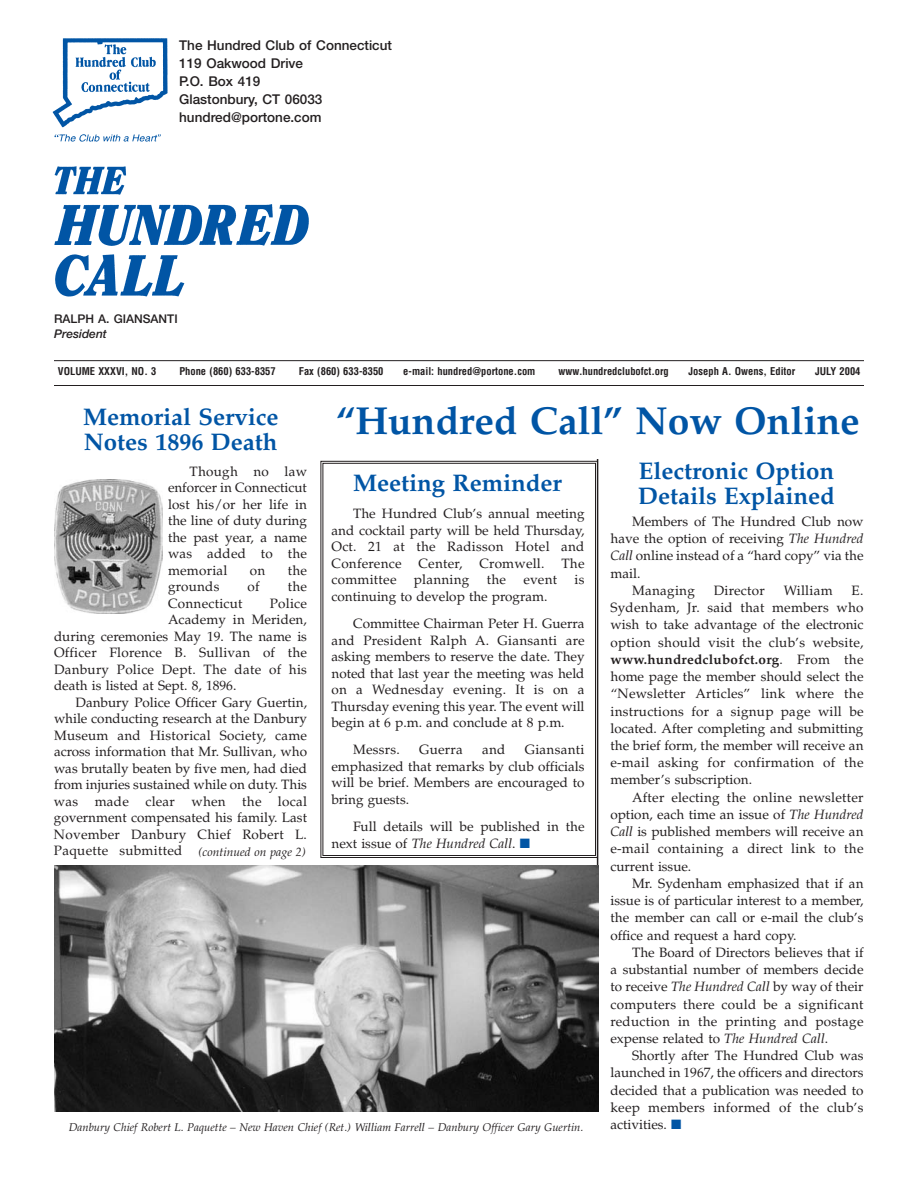
<style>
.page{position:relative;width:918px;height:1188px;background:#fff}
.page>*{position:absolute;margin:0;border:0;box-sizing:border-box;transform-origin:0 0}
.t1{font:700 39px "Palatino";color:#0155a5}
.t2{font:700 24px/25.5px "Palatino";color:#0155a5}
.t3{font:13.5px/17.2px "Palatino";color:#231f20;text-align:justify}
.t4{font:13.5px "Palatino";letter-spacing:.02em;color:#231f20}
.t5{font:500 13.5px/18px "Helvetica Neue";color:#231f20}
.t6{font:italic 12px "Palatino";color:#231f20}
.t7{font:500 12px "Helvetica Neue";color:#231f20}
.t8{font:italic 500 12px "Helvetica Neue";color:#231f20}
.t9{font:italic 11.25px "Palatino";color:#231f20}
.t10{font:700 condensed 10.5px "Helvetica";color:#231f20}
.s1{font-style:italic}
.s2{color:#0155a5}
.s3{font-weight:700}
</style>
<div class="page">
<div style="left:320px;top:461px;width:278px;height:397px;border:1px solid #231f20"></div>
<div style="left:322px;top:463px;width:274px;height:393px;border:1px solid #231f20"></div>
<img style="left:52px;top:38px;width:257px;height:259px">
<hr style="left:597px;top:459px;width:1px;height:417px;background:#231f20">
<hr style="left:54px;top:385px;width:810px;height:1px;background:#231f20">
<hr style="left:54px;top:360px;width:810px;height:1px;background:#231f20">
<img style="left:54px;top:480px;width:108px;height:134px">
<img style="left:54px;top:865px;width:544px;height:247px">
<p class="t5" style="left:179px;top:38px;width:214px">The Hundred Club of Connecticut<br>119 Oakwood Drive<br>P.O. Box 419<br>Glastonbury, CT 06033 hundred@portone.com</p>
<p class="t7" style="left:54px;top:315px;width:125px">RALPH A. GIANSANTI</p>
<p class="t8" style="left:54px;top:329px;width:54px">President</p>
<p class="t10" style="left:58px;top:366px;width:100px">VOLUME XXXVI, NO. 3</p>
<p class="t10" style="left:179px;top:366px;width:98px">Phone (860) 633-8357</p>
<p class="t10" style="left:299px;top:366px;width:86px">Fax (860) 633-8350</p>
<p class="t10" style="left:403px;top:366px;width:134px">e-mail: hundred@portone.com</p>
<p class="t10" style="left:558px;top:366px;width:112px">www.hundredclubofct.org</p>
<p class="t10" style="left:689px;top:366px;width:108px">Joseph A. Owens, Editor</p>
<p class="t10" style="left:815px;top:366px;width:47px">JULY 2004</p>
<h2 class="t2" style="left:83px;top:404px;width:197px">Memorial Service<br>Notes 1896 Death</h2>
<h1 class="t1" style="left:336px;top:397px;width:525px">“Hundred Call” Now Online</h1>
<p class="t3" style="left:168px;top:463px;width:141px;line-height:16.5px;text-indent:22px">Though no law enforcer in Connecticut lost his/or her life in the line of duty during the past year, a name was added to the memorial</p>
<p class="t3" style="left:250px;top:561px;width:17px">on</p>
<p class="t3" style="left:288px;top:561px;width:21px">the</p>
<p class="t4" style="left:168px;top:579px;width:53px">grounds</p>
<p class="t3" style="left:248px;top:578px;width:14px">of</p>
<p class="t3" style="left:288px;top:578px;width:21px">the</p>
<p class="t4" style="left:168px;top:595px;width:76px">Connecticut</p>
<p class="t3" style="left:270px;top:594px;width:39px">Police</p>
<p class="t3" style="left:168px;top:611px;width:140px">Academy in Meriden,</p>
<p class="t3" style="left:54px;top:627px;width:255px">during ceremonies May 19. The name is</p>
<p class="t4" style="left:54px;top:645px;width:255px">Officer Florence B. Sullivan of the</p>
<p class="t4" style="left:54px;top:661px;width:255px">Danbury Police Dept. The date of his</p>
<p class="t3" style="left:54px;top:677px;width:184px">death is listed at Sept. 8, 1896.</p>
<p class="t3" style="left:76px;top:693px;width:233px">Danbury Police Officer Gary Guertin,</p>
<p class="t3" style="left:54px;top:710px;width:255px">while conducting research at the Danbury</p>
<p class="t4" style="left:54px;top:727px;width:255px">Museum and Historical Society, came</p>
<p class="t3" style="left:54px;top:743px;width:255px">across information that Mr. Sullivan, who</p>
<p class="t3" style="left:54px;top:759px;width:255px">was brutally beaten by five men, had died</p>
<p class="t3" style="left:54px;top:776px;width:254px">from injuries sustained while on duty. This</p>
<p class="t4" style="left:54px;top:793px;width:255px">was made clear when the local</p>
<p class="t3" style="left:54px;top:809px;width:255px">government compensated his family. Last</p>
<p class="t4" style="left:54px;top:826px;width:255px">November Danbury Chief Robert L.</p>
<p class="t4" style="left:54px;top:843px;width:130px">Paquette submitted</p>
<p class="t6" style="left:199px;top:845px;width:109px">(continued on page 2)</p>
<h2 class="t2" style="left:353px;top:470px;width:210px">Meeting Reminder</h2>
<p class="t3" style="left:331px;top:505px;width:255px;line-height:16.5px;text-indent:22px">The Hundred Club’s annual meeting and cocktail party will be held Thursday, Oct. 21 at the Radisson Hotel and Conference</p>
<p class="t3" style="left:418px;top:555px;width:46px">Center,</p>
<p class="t4" style="left:479px;top:555px;width:67px">Cromwell.</p>
<p class="t3" style="left:561px;top:555px;width:25px">The</p>
<p class="t4" style="left:331px;top:572px;width:67px">committee</p>
<p class="t4" style="left:414px;top:572px;width:57px">planning</p>
<p class="t3" style="left:487px;top:571px;width:21px">the</p>
<p class="t3" style="left:523px;top:571px;width:35px">event</p>
<p class="t3" style="left:575px;top:571px;width:11px">is</p>
<p class="t3" style="left:353px;top:583px;width:233px;line-height:27.3px;text-indent:-22px">continuing to develop the program.<br>Committee Chairman Peter H. Guerra</p>
<p class="t3" style="left:331px;top:632px;width:255px;line-height:16.5px">and President Ralph A. Giansanti are asking members to reserve the date. They noted that last year the meeting was held on a Wednesday evening. It is on a Thursday evening this year. The event will begin at 6 p.m. and conclude at 8 p.m.</p>
<p class="t3" style="left:353px;top:741px;width:48px">Messrs.</p>
<p class="t3" style="left:419px;top:741px;width:45px">Guerra</p>
<p class="t3" style="left:482px;top:741px;width:25px">and</p>
<p class="t3" style="left:331px;top:742px;width:255px;line-height:16.5px;text-indent:193px">Giansanti emphasized that remarks by club officials will be brief. Members are encouraged to bring guests.</p>
<p class="t3" style="left:331px;top:818px;width:255px;line-height:16.5px;text-indent:22px">Full details will be published in the next issue of <span class="s1">The Hundred Call</span>. <span class="s2">■</span></p>
<p class="t9" style="left:69px;top:1120px;width:516px">Danbury Chief Robert L. Paquette – New Haven Chief (Ret.) William Farrell – Danbury Officer Gary Guertin.</p>
<h2 class="t2" style="left:638px;top:458px;width:198px">Electronic Option<br>Details Explained</h2>
<p class="t3" style="left:632px;top:513px;width:233px">Members of The Hundred Club now</p>
<p class="t3" style="left:611px;top:530px;width:255px">have the option of receiving <span class="s1">The Hundred</span></p>
<p class="t3" style="left:610px;top:547px;width:255px"><span class="s1">Call</span> online instead of a “hard copy” via the</p>
<p class="t3" style="left:611px;top:564px;width:31px">mail.</p>
<p class="t4" style="left:632px;top:582px;width:64px">Managing</p>
<p class="t4" style="left:714px;top:582px;width:52px">Director</p>
<p class="t4" style="left:784px;top:582px;width:50px">William</p>
<p class="t3" style="left:610px;top:582px;width:255px;text-indent:241px">E.<br>Sydenham, Jr. said that members who wish to take advantage of the electronic option should visit the club’s website, <span class="s3">www.hundredclubofct.org</span>. From the home page the member should select the “Newsletter Articles” link where the instructions for a signup page will be located. After completing and submitting the brief form, the member will receive an e-mail asking for confirmation of the member’s subscription.</p>
<p class="t3" style="left:610px;top:788px;width:255px;text-indent:22px">After electing the online newsletter option, each time an issue of <span class="s1">The Hundred Call</span> is published members will receive an e-mail containing a direct link to the current issue.</p>
<p class="t3" style="left:610px;top:875px;width:255px;text-indent:22px">Mr. Sydenham emphasized that if an issue is of particular interest to a member, the member can call or e-mail the club’s office and request a hard copy.</p>
<p class="t3" style="left:610px;top:944px;width:255px;text-indent:22px">The Board of Directors believes that if a substantial number of members decide to receive <span class="s1">The Hundred Call</span> by way of their computers there could be a significant reduction in the printing and postage expense related to <span class="s1">The Hundred Call</span>.</p>
<p class="t3" style="left:611px;top:1047px;width:255px;text-indent:22px">Shortly after The Hundred Club was launched in 1967, the officers and directors decided that a publication was needed to keep members informed of the club’s activities. <span class="s2">■</span></p>
</div>
